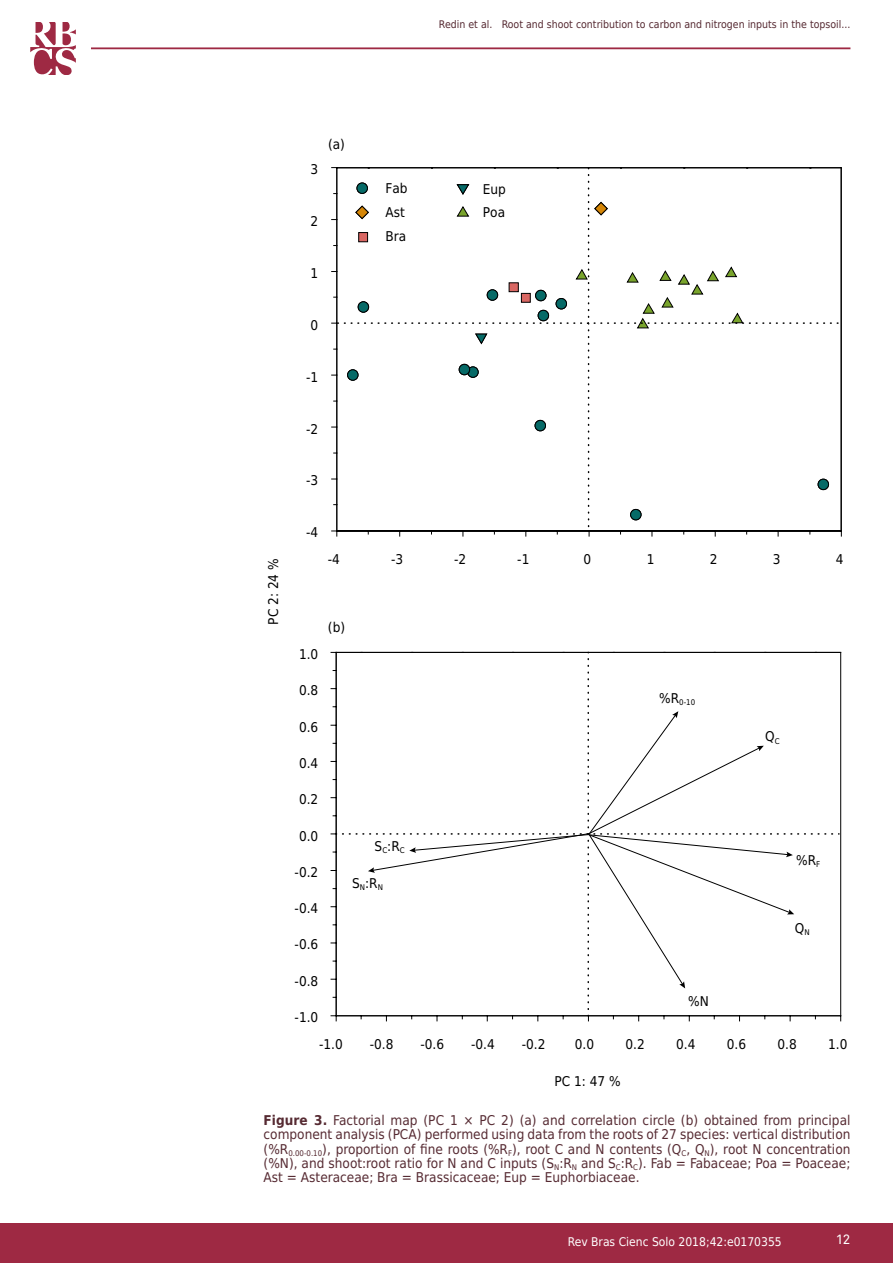
<style>
.page{position:relative;width:893px;height:1263px;background:#fff}
.page>*{position:absolute;margin:0;border:0;box-sizing:border-box;transform-origin:0 0}
.t1{font:13.5px/14.2px "DejaVu Sans Condensed";color:#562a32;text-align:justify}
.t2{font:13.5px/23.9px "DejaVu Sans Condensed";color:#000}
.t3{font:13.5px "Akkurat Pro";color:#fff}
.t4{font:12px "DejaVu Sans Condensed";color:#fff}
.t5{font:10.5px "DejaVu Sans Condensed";color:#562a32}
.t6{font:7.8px "DejaVu Sans Condensed";color:#000}
.s1{font-weight:700}
</style>
<div class="page">
<div style="left:0;top:1223px;width:893px;height:40px;background:#9e2943"></div>
<hr style="left:91px;top:47px;width:759px;height:2px;background:#9e2943">
<svg style="left:30px;top:22px;width:46px;height:52px"></svg>
<hr style="left:841px;top:168px;width:1px;height:363px;background:#000">
<hr style="left:336px;top:1015px;width:505px;height:1px;background:#000">
<hr style="left:336px;top:652px;width:505px;height:1px;background:#000">
<svg style="left:331px;top:1015px;width:6px;height:6px"></svg>
<hr style="left:336px;top:652px;width:1px;height:364px;background:#000">
<svg style="left:343px;top:659px;width:498px;height:362px"></svg>
<svg style="left:332px;top:167px;width:509px;height:365px"></svg>
<p class="t5" style="left:439px;top:16px;width:413px">Redin et al. Root and shoot contribution to carbon and nitrogen inputs in the topsoil...</p>
<p class="t2" style="left:311px;top:157px;width:9px">3</p>
<p class="t2" style="left:328px;top:132px;width:18px">(a)</p>
<p class="t2" style="left:311px;top:209px;width:9px">2</p>
<p class="t2" style="left:311px;top:261px;width:9px">1</p>
<p class="t2" style="left:311px;top:313px;width:9px">0</p>
<p class="t2" style="left:306px;top:365px;width:14px">-1</p>
<p class="t2" style="left:306px;top:416px;width:14px">-2</p>
<p class="t2" style="left:306px;top:468px;width:14px">-3</p>
<p class="t2" style="left:385px;top:176px;width:24px">Fab<br>Ast</p>
<p class="t2" style="left:483px;top:178px;width:25px;line-height:22.4px">Eup<br>Poa</p>
<p class="t2" style="left:385px;top:224px;width:22px">Bra</p>
<p class="t2" style="left:261px;top:625px;width:68px;rotate:-90deg">PC 2: 24 %</p>
<p class="t2" style="left:306px;top:520px;width:14px">-4</p>
<p class="t2" style="left:328px;top:547px;width:14px">-4</p>
<p class="t2" style="left:391px;top:547px;width:14px">-3</p>
<p class="t2" style="left:454px;top:547px;width:14px">-2</p>
<p class="t2" style="left:517px;top:547px;width:14px">-1</p>
<p class="t2" style="left:584px;top:547px;width:9px">0</p>
<p class="t2" style="left:710px;top:547px;width:9px">2</p>
<p class="t2" style="left:836px;top:547px;width:9px">4</p>
<p class="t2" style="left:647px;top:547px;width:9px">1</p>
<p class="t2" style="left:773px;top:547px;width:9px">3</p>
<p class="t2" style="left:299px;top:642px;width:21px">1.0</p>
<p class="t2" style="left:299px;top:678px;width:21px">0.8</p>
<p class="t2" style="left:299px;top:715px;width:21px">0.6</p>
<p class="t2" style="left:299px;top:751px;width:21px">0.4</p>
<p class="t2" style="left:299px;top:787px;width:21px">0.2</p>
<p class="t2" style="left:299px;top:824px;width:21px">0.0</p>
<p class="t2" style="left:295px;top:860px;width:25px">-0.2</p>
<p class="t2" style="left:295px;top:896px;width:25px">-0.4</p>
<p class="t2" style="left:295px;top:932px;width:25px">-0.6</p>
<p class="t2" style="left:295px;top:969px;width:25px">-0.8</p>
<p class="t2" style="left:295px;top:1005px;width:25px">-1.0</p>
<p class="t2" style="left:328px;top:615px;width:19px">(b)</p>
<p class="t2" style="left:375px;top:834px;width:32px">S<sub>C</sub>:R<sub>C</sub></p>
<p class="t2" style="left:352px;top:871px;width:32px">S<sub>N</sub>:R<sub>N</sub></p>
<p class="t6" style="left:659px;top:696px;width:38px"><sup>%R</sup>0-10</p>
<p class="t2" style="left:688px;top:989px;width:22px">%N</p>
<p class="t2" style="left:765px;top:724px;width:16px">Q<sub>C</sub></p>
<p class="t2" style="left:796px;top:848px;width:26px">%R<sub>F</sub></p>
<p class="t2" style="left:795px;top:916px;width:16px">Q<sub>N</sub></p>
<p class="t2" style="left:319px;top:1031px;width:25px">-1.0</p>
<p class="t2" style="left:370px;top:1031px;width:25px">-0.8</p>
<p class="t2" style="left:420px;top:1031px;width:25px">-0.6</p>
<p class="t2" style="left:471px;top:1031px;width:25px">-0.4</p>
<p class="t2" style="left:522px;top:1031px;width:25px">-0.2</p>
<p class="t2" style="left:575px;top:1031px;width:21px">0.0</p>
<p class="t2" style="left:625px;top:1031px;width:21px">0.2</p>
<p class="t2" style="left:676px;top:1031px;width:21px">0.4</p>
<p class="t2" style="left:727px;top:1031px;width:21px">0.6</p>
<p class="t2" style="left:777px;top:1031px;width:21px">0.8</p>
<p class="t2" style="left:828px;top:1031px;width:21px">1.0</p>
<p class="t2" style="left:554px;top:1069px;width:68px">PC 1: 47 %</p>
<p class="t1" style="left:264px;top:1113px;width:588px"><span class="s1">Figure 3.</span> Factorial map (PC 1 × PC 2) (a) and correlation circle (b) obtained from principal component analysis (PCA) performed using data from the roots of 27 species: vertical distribution (%R<sub>0.00-0.10</sub>), proportion of fine roots (%R<sub>F</sub>), root C and N contents (Q<sub>C</sub>, Q<sub>N</sub>), root N concentration (%N), and shoot:root ratio for N and C inputs (S<sub>N</sub>:R<sub>N</sub> and S<sub>C</sub>:R<sub>C</sub>). Fab = Fabaceae; Poa = Poaceae; Ast = Asteraceae; Bra = Brassicaceae; Eup = Euphorbiaceae.</p>
<p class="t4" style="left:568px;top:1231px;width:215px">Rev Bras Cienc Solo 2018;42:e0170355</p>
<p class="t3" style="left:836px;top:1231px;width:16px">12</p>
</div>
